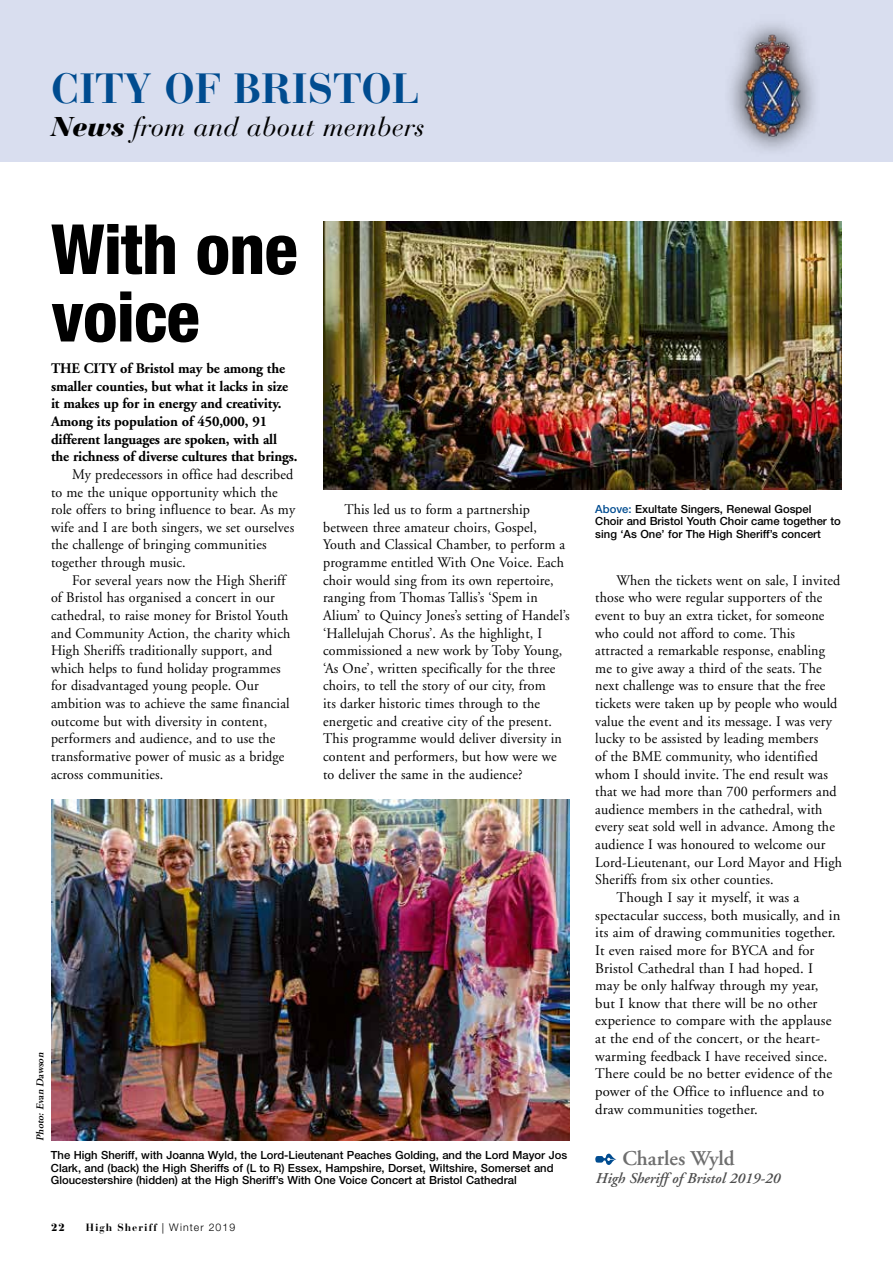
<style>
.page{position:relative;width:893px;height:1263px;background:#fff}
.page>*{position:absolute;margin:0;border:0;box-sizing:border-box;transform-origin:0 0}
.t1{font:800 condensed 69.3px/67.5px "Helvetica Neue";letter-spacing:-.01em;color:#000}
.t2{font:700 42px "Bauer Bodoni";color:#004c90}
.t3{font:italic 27px "Bauer Bodoni";color:#000}
.t4{font:600 21px "Adobe Garamond";color:#6e6e6e}
.t5{font:italic 600 15px "Adobe Garamond";color:#4d4d4d}
.t6{font:14.7px/17.5px "Adobe Garamond";letter-spacing:.01em;color:#000;scale:.96 1}
.t7{font:14.7px "Adobe Garamond";letter-spacing:.01em;color:#000}
.t8{font:700 14.7px/17.5px "Adobe Garamond";letter-spacing:-.01em;color:#000}
.t9{font:500 11.25px/12.8px "Helvetica Neue";color:#000}
.t10{font:700 10.5px "Bauer Bodoni";letter-spacing:.1em;color:#000}
.t11{font:italic 600 10.5px "Adobe Garamond";color:#000}
.t12{font:900 10.5px "Bauer Bodoni";color:#000}
.s1{font-weight:900}
.s2{font-weight:400}
.s3{font-family:"Helvetica Neue";font-weight:300}
.s4{color:#004c90}
</style>
<div class="page">
<div style="left:0;top:0;width:893px;height:162px;background:#d9deef"></div>
<svg style="left:730px;top:24px;width:85px;height:127px;fill:#d0d5e5"></svg>
<img style="left:739px;top:34px;width:65px;height:102px">
<img style="left:51px;top:799px;width:519px;height:342px">
<img style="left:323px;top:221px;width:519px;height:268px">
<svg style="left:595px;top:1154px;width:21px;height:11px"></svg>
<h2 class="t2" style="left:51px;top:63px;width:370px">CITY OF BRISTOL</h2>
<h3 class="t3" style="left:51px;top:111px;width:375px"><span class="s1">News</span> from and about members</h3>
<h1 class="t1" style="left:51px;top:214px;width:248px">With one voice</h1>
<p class="t8" style="left:51px;top:360px;width:248px">THE CITY of Bristol may be among the smaller counties, but what it lacks in size it makes up for in energy and creativity.<br>Among its population of 450,000, 91 different languages are spoken, with all the richness of diverse cultures that brings.</p>
<p class="t6" style="left:51px;top:466px;width:256px;text-indent:21px">My predecessors in office had described to me the unique opportunity which the role offers to bring influence to bear. As my wife and I are both singers, we set ourselves the challenge of bringing communities together through music.</p>
<p class="t6" style="left:51px;top:572px;width:251px;text-indent:21px">For several years now the High Sheriff of Bristol has organised a concert in our cathedral, to raise money for Bristol Youth and Community Action, the charity which High Sheriffs traditionally support, and which helps to fund holiday programmes for disadvantaged young people. Our ambition was to achieve the same financial outcome but with diversity in content, performers and audience, and to use the transformative power of music as a bridge across communities.</p>
<p class="t6" style="left:323px;top:501px;width:258px;text-indent:21px">This led us to form a partnership between three amateur choirs, Gospel, Youth and Classical Chamber, to perform a programme entitled With One Voice. Each choir would sing from its own repertoire, ranging from Thomas Tallis’s ‘Spem in Alium’ to Quincy Jones’s setting of Handel’s ‘Hallelujah Chorus’. As the highlight, I commissioned a new work by Toby Young, ‘As One’, written specifically for the three choirs, to tell the story of our city, from<br>its darker historic times through to the energetic and creative city of the present.<br>This programme would deliver diversity in content and performers, but how were we to deliver the same in the audience?</p>
<p class="t11" style="left:34px;top:1141px;width:91px;rotate:-90deg">Photo: Evan Dawson</p>
<p class="t9" style="left:51px;top:1148px;width:518px">The High Sheriff, with Joanna Wyld, the Lord-Lieutenant Peaches Golding, and the Lord Mayor Jos<br>Clark, and (back) the High Sheriffs of (L to R) Essex, Hampshire, Dorset, Wiltshire, Somerset and<br>Gloucestershire (hidden) at the High Sheriff’s With One Voice Concert at Bristol Cathedral</p>
<p class="t12" style="left:51px;top:1221px;width:15px">22</p>
<p class="t10" style="left:86px;top:1221px;width:151px">High Sheriff <span class="s2">|</span> <span class="s3">Winter 2019</span></p>
<p class="t9" style="left:595px;top:502px;width:247px"><span class="s4">Above:</span> Exultate Singers, Renewal Gospel<br>Choir and Bristol Youth Choir came together to sing ‘As One’ for The High Sheriff’s concert</p>
<p class="t6" style="left:617px;top:572px;width:235px">When the tickets went on sale, I invited</p>
<p class="t6" style="left:595px;top:589px;width:238px">those who were regular supporters of the</p>
<p class="t6" style="left:595px;top:607px;width:240px">event to buy an extra ticket, for someone</p>
<p class="t6" style="left:595px;top:624px;width:210px">who could not afford to come. This</p>
<p class="t6" style="left:595px;top:642px;width:241px">attracted a remarkable response, enabling</p>
<p class="t6" style="left:595px;top:660px;width:237px">me to give away a third of the seats. The</p>
<p class="t6" style="left:595px;top:677px;width:241px">next challenge was to ensure that the free</p>
<p class="t6" style="left:595px;top:695px;width:254px">tickets were taken up by people who would</p>
<p class="t6" style="left:595px;top:713px;width:248px">value the event and its message. I was very</p>
<p class="t6" style="left:595px;top:730px;width:234px">lucky to be assisted by leading members</p>
<p class="t6" style="left:595px;top:748px;width:233px">of the BME community, who identified</p>
<p class="t6" style="left:595px;top:765px;width:244px">whom I should invite. The end result was</p>
<p class="t6" style="left:595px;top:783px;width:253px">that we had more than 700 performers and</p>
<p class="t6" style="left:595px;top:801px;width:238px">audience members in the cathedral, with</p>
<p class="t6" style="left:595px;top:818px;width:251px">every seat sold well in advance. Among the</p>
<p class="t6" style="left:595px;top:836px;width:241px">audience I was honoured to welcome our</p>
<p class="t6" style="left:595px;top:854px;width:258px">Lord-Lieutenant, our Lord Mayor and High</p>
<p class="t6" style="left:595px;top:871px;width:187px">Sheriffs from six other counties.</p>
<p class="t7" style="left:617px;top:889px;width:184px">Though I say it myself, it was a</p>
<p class="t7" style="left:595px;top:907px;width:247px">spectacular success, both musically, and in</p>
<p class="t7" style="left:595px;top:925px;width:242px">its aim of drawing communities together.</p>
<p class="t7" style="left:595px;top:942px;width:221px">It even raised more for BYCA and for</p>
<p class="t7" style="left:595px;top:960px;width:219px">Bristol Cathedral than I had hoped. I</p>
<p class="t7" style="left:595px;top:977px;width:225px">may be only halfway through my year,</p>
<p class="t7" style="left:595px;top:995px;width:224px">but I know that there will be no other</p>
<p class="t7" style="left:595px;top:1013px;width:238px">experience to compare with the applause</p>
<p class="t7" style="left:595px;top:1030px;width:226px">at the end of the concert, or the heart-</p>
<p class="t7" style="left:595px;top:1048px;width:234px">warming feedback I have received since.</p>
<p class="t7" style="left:595px;top:1066px;width:239px">There could be no better evidence of the</p>
<p class="t7" style="left:595px;top:1083px;width:230px">power of the Office to influence and to</p>
<p class="t7" style="left:595px;top:1101px;width:164px">draw communities together.</p>
<h3 class="t4" style="left:622px;top:1147px;width:114px">Charles Wyld</h3>
<p class="t5" style="left:595px;top:1170px;width:186px">High Sheriff of Bristol 2019-20</p>
</div>
